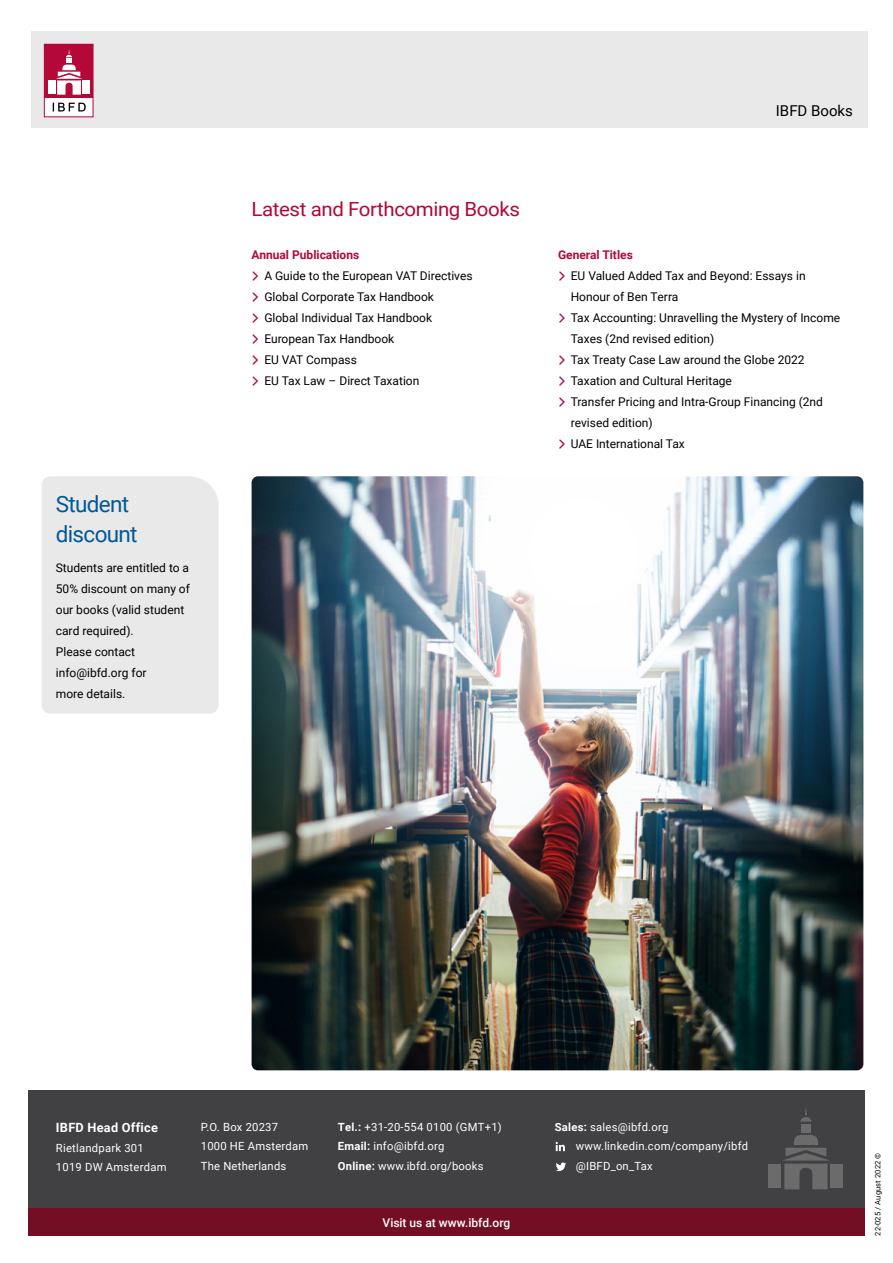
<style>
.page{position:relative;width:893px;height:1263px;background:#fff}
.page>*{position:absolute;margin:0;border:0;box-sizing:border-box;transform-origin:0 0}
.t1{font:22.5px/30px "Roboto";letter-spacing:-.03em;color:#005898}
.t2{font:19.5px "Roboto";letter-spacing:-.02em;color:#b30838;scale:1.05 1}
.t3{font:15px "Roboto";color:#000}
.t4{font:700 12.75px "Roboto";letter-spacing:.02em;color:#fff}
.t5{font:12px/21px "Roboto";color:#000}
.t6{font:500 12px "Roboto";color:#fff}
.t7{font:700 12px "Roboto";color:#b30838}
.t8{font:11.25px/19.5px "Roboto";letter-spacing:.02em;color:#fff}
.t9{font:7.5px "Roboto";letter-spacing:.02em;color:#000}
.s1{font-weight:700;color:#b30838}
.s2{color:#b30838}
.s3{font-weight:700}
</style>
<div class="page">
<div style="left:31px;top:31px;width:836px;height:97px;background:#e9e9ea"></div>
<div style="left:44px;top:44px;width:49px;height:73px;background:#b30838"></div>
<div style="left:45px;top:98px;width:48px;height:18px;background:#fff"></div>
<div style="left:48px;top:80px;width:7px;height:14px;background:#fff"></div>
<div style="left:83px;top:80px;width:7px;height:14px;background:#fff"></div>
<svg style="left:56px;top:49px;width:26px;height:46px"></svg>
<svg style="left:53px;top:103px;width:33px;height:8px"></svg>
<div style="left:44px;top:44px;width:49px;height:73px;border:1px solid #b30838"></div>
<div style="left:28px;top:1091px;width:837px;height:118px;background:#414042"></div>
<svg style="left:556px;top:1142px;width:9px;height:9px"></svg>
<svg style="left:556px;top:1162px;width:10px;height:9px"></svg>
<img style="left:252px;top:476px;width:611px;height:594px">
<div style="left:28px;top:1209px;width:837px;height:27px;background:#730e25"></div>
<div style="left:42px;top:476px;width:177px;height:238px;background:#e9e9ea"></div>
<div style="left:768px;top:1163px;width:13px;height:24px;background:#6c6b6c"></div>
<div style="left:801px;top:1124px;width:9px;height:8px;background:#6c6b6c"></div>
<svg style="left:800px;top:1109px;width:12px;height:12px"></svg>
<div style="left:830px;top:1163px;width:13px;height:24px;background:#6c6b6c"></div>
<svg style="left:783px;top:1135px;width:46px;height:54px"></svg>
<h1 class="t1" style="left:56px;top:488px;width:83px">Student discount</h1>
<p class="t5" style="left:56px;top:556px;width:136px">Students are entitled to a<br>50% discount on many of our books (valid student card required).<br>Please contact info@ibfd.org for<br>more details.</p>
<p class="t3" style="left:776px;top:100px;width:79px">IBFD Books</p>
<h2 class="t2" style="left:252px;top:195px;width:257px">Latest and Forthcoming Books</h2>
<p class="t5" style="left:252px;top:243px;width:223px"><span class="s1">Annual Publications<br></span><span class="s2">〉</span> A Guide to the European VAT Directives <span class="s2">〉</span> Global Corporate Tax Handbook<br><span class="s2">〉</span> Global Individual Tax Handbook<br><span class="s2">〉</span> European Tax Handbook<br><span class="s2">〉</span> EU VAT Compass<br><span class="s2">〉</span> EU Tax Law – Direct Taxation</p>
<p class="t7" style="left:558px;top:246px;width:76px">General Titles</p>
<p class="t5" style="left:558px;top:264px;width:249px"><span class="s2">〉</span> EU Valued Added Tax and Beyond: Essays in</p>
<p class="t5" style="left:571px;top:285px;width:109px">Honour of Ben Terra</p>
<p class="t5" style="left:558px;top:306px;width:284px"><span class="s2">〉</span> Tax Accounting: Unravelling the Mystery of Income</p>
<p class="t5" style="left:571px;top:327px;width:145px">Taxes (2nd revised edition)</p>
<p class="t5" style="left:558px;top:348px;width:248px"><span class="s2">〉</span> Tax Treaty Case Law around the Globe 2022</p>
<p class="t5" style="left:558px;top:369px;width:175px"><span class="s2">〉</span> Taxation and Cultural Heritage</p>
<p class="t5" style="left:558px;top:390px;width:266px"><span class="s2">〉</span> Transfer Pricing and Intra-Group Financing (2nd</p>
<p class="t5" style="left:571px;top:411px;width:83px">revised edition)</p>
<p class="t5" style="left:558px;top:432px;width:128px"><span class="s2">〉</span> UAE International Tax</p>
<p class="t4" style="left:56px;top:1119px;width:104px">IBFD Head Office</p>
<p class="t8" style="left:56px;top:1138px;width:112px">Rietlandpark 301<br>1019 DW Amsterdam</p>
<p class="t8" style="left:201px;top:1117px;width:109px">P.O. Box 20237<br>1000 HE Amsterdam<br>The Netherlands</p>
<p class="t8" style="left:338px;top:1117px;width:165px"><span class="s3">Tel.:</span> +31-20-554 0100 (GMT+1)<br><span class="s3">Email:</span> info@ibfd.org<br><span class="s3">Online:</span> www.ibfd.org/books</p>
<p class="t8" style="left:576px;top:1117px;width:174px;text-indent:-21px"><span class="s3">Sales:</span> sales@ibfd.org www.linkedin.com/company/ibfd @IBFD_on_Tax</p>
<p class="t6" style="left:383px;top:1214px;width:129px">Visit us at www.ibfd.org</p>
<p class="t9" style="left:872px;top:1236px;width:85px;rotate:-90deg">22-025 / August 2022 ©</p>
</div>
